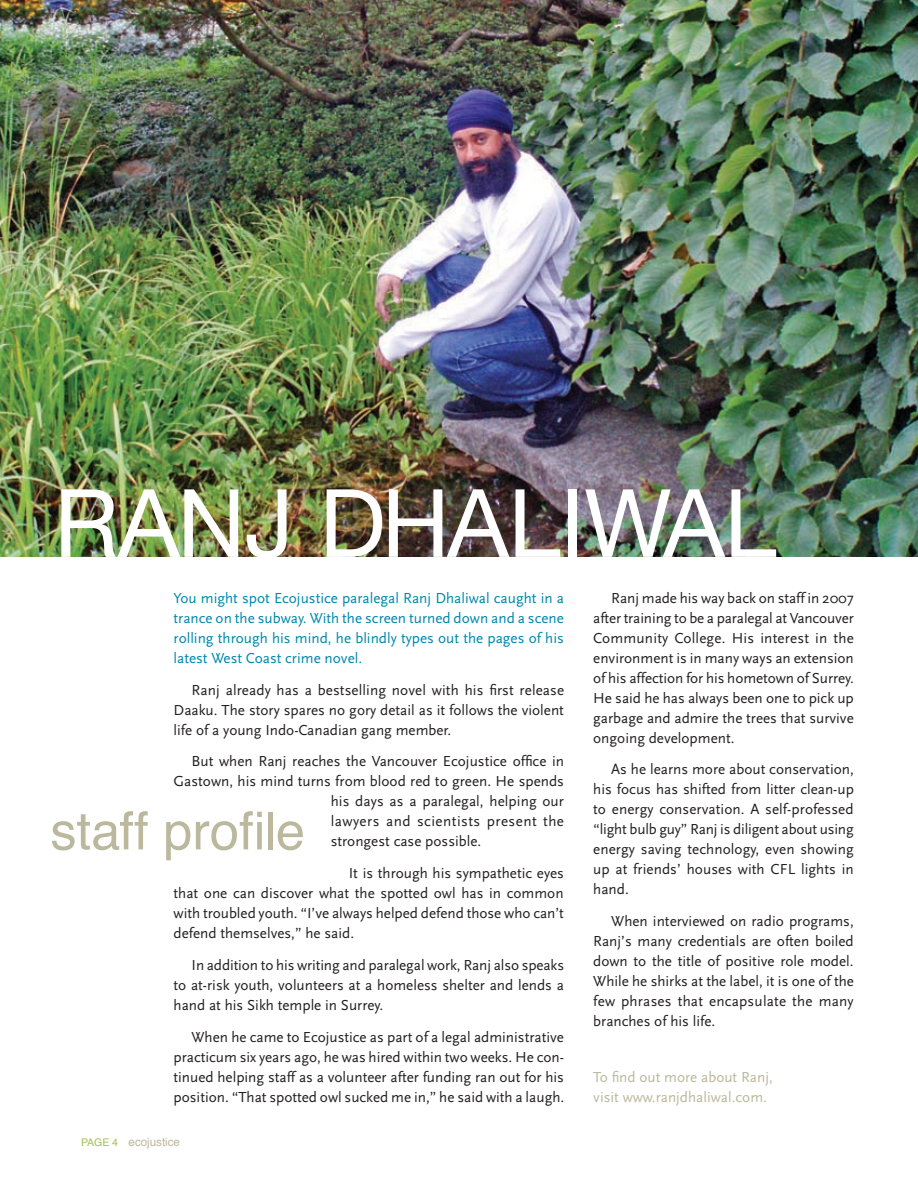
<style>
.page{position:relative;width:918px;height:1188px;background:#fff}
.page>*{position:absolute;margin:0;border:0;box-sizing:border-box;transform-origin:0 0}
.t1{font:94.5px "Helvetica Neue";letter-spacing:-.025em;color:#fff}
.t2{font:52.5px "Helvetica";color:#bbb89d}
.t3{font:15.15px/20px "Scala Sans";color:#231f20;text-align:justify}
.t4{font:15.15px/20px "Scala Sans";color:#0087ac;text-align:justify}
.t5{font:15.15px/20px "Scala Sans";color:#bbb89d}
.t6{font:15.15px "Scala Sans";letter-spacing:.03em;color:#231f20}
.t7{font:11.55px "Helvetica";color:#bbb89d}
.s1{font-size:10.5px;color:#a0c14e}
</style>
<div class="page">
<img style="left:0;top:0;width:918px;height:556px">
<h1 class="t1" style="left:54px;top:467px;width:386px">RANJ DHAL</h1>
<h1 class="t1" style="left:560px;top:467px;width:161px">IWAL</h1>
<p class="t4" style="left:174px;top:588px;width:392px">You might spot Ecojustice paralegal Ranj Dhaliwal caught in a trance on the subway. With the screen turned down and a scene rolling through his mind, he blindly types out the pages of his latest West Coast crime novel.</p>
<p class="t3" style="left:174px;top:680px;width:392px;text-indent:18px">Ranj already has a bestselling novel with his first release Daaku. The story spares no gory detail as it follows the violent life of a young Indo-Canadian gang member.</p>
<p class="t3" style="left:192px;top:752px;width:374px">But when Ranj reaches the Vancouver Ecojustice office in</p>
<p class="t3" style="left:174px;top:772px;width:392px">Gastown, his mind turns from blood red to green. He spends</p>
<p class="t3" style="left:331px;top:792px;width:235px">his days as a paralegal, helping our</p>
<p class="t6" style="left:331px;top:813px;width:235px">lawyers and scientists present the</p>
<p class="t3" style="left:331px;top:832px;width:152px">strongest case possible.</p>
<p class="t3" style="left:174px;top:864px;width:392px;text-indent:175px">It is through his sympathetic eyes that one can discover what the spotted owl has in common with troubled youth. “I’ve always helped defend those who can’t defend themselves,” he said.</p>
<p class="t3" style="left:174px;top:955px;width:392px;text-indent:18px">In addition to his writing and paralegal work, Ranj also speaks to at-risk youth, volunteers at a homeless shelter and lends a hand at his Sikh temple in Surrey.</p>
<p class="t3" style="left:174px;top:1027px;width:392px;text-indent:18px">When he came to Ecojustice as part of a legal administrative practicum six years ago, he was hired within two weeks. H e con&shy;tinued helping staff as a volunteer after funding ran out for his position. “That spotted owl sucked me in,” he said with a laugh.</p>
<h2 class="t2" style="left:50px;top:790px;width:256px">staff profile</h2>
<p class="t7" style="left:81px;top:1133px;width:101px"><span class="s1">Page 4</span> ecojustice</p>
<p class="t3" style="left:593px;top:588px;width:262px;text-indent:18px">Ranj made his way back on staff in 2007 after training to be a paralegal at Vancouver Community College. H is interest in the environment is in many ways an extension of his affection for his hometown of Surrey.<br>H e said he has always been one to pick up garbage and admire the trees that survive ongoing development.</p>
<p class="t3" style="left:593px;top:760px;width:262px;text-indent:18px">As he learns more about conservation, his focus has shifted from litter clean-up to energy conservation. A self-professed “light bulb guy” Ranj is diligent about using energy saving technology, even showing up at friends’ houses with CFL lights in hand.</p>
<p class="t3" style="left:593px;top:912px;width:262px;text-indent:18px">When interviewed on radio programs, Ranj’s many credentials are often boiled down to the title of positive role model.<br>While he shirks at the label, it is one of the few phrases that encapsulate the many branches of his life.</p>
<p class="t5" style="left:593px;top:1067px;width:181px">To find out more about Ranj, visit www.ranjdhaliwal.com.</p>
</div>
